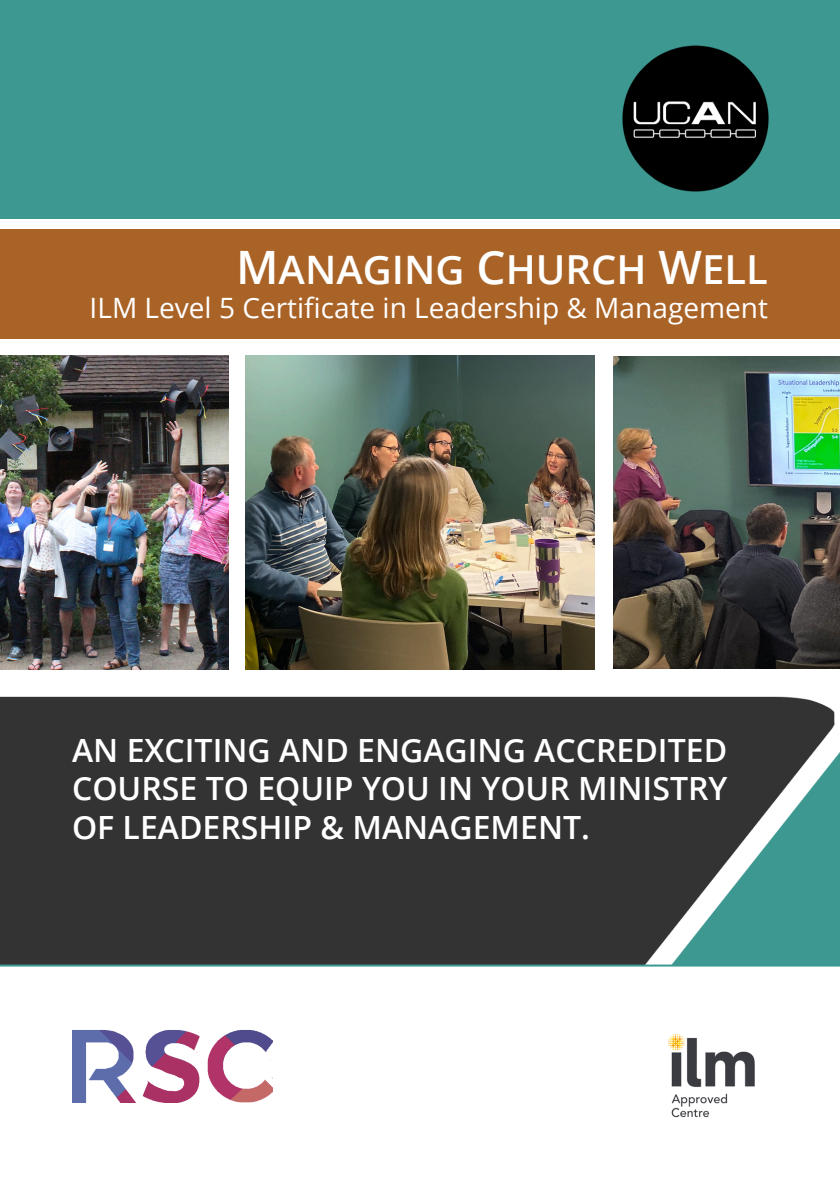
<style>
.page{position:relative;width:840px;height:1191px;background:#fff}
.page>*{position:absolute;margin:0;border:0;box-sizing:border-box;transform-origin:0 0}
.t1{font:600 40px "Open Sans";color:#fff}
.t2{font:600 32px/38.4px "Open Sans";color:#fff}
.t3{font:28px "Open Sans";color:#fff}
.s1{font-size:46px}
.s2{font-size:39.2px}
</style>
<div class="page">
<div style="left:0;top:0;width:839px;height:219px;background:#3c9890"></div>
<svg style="left:0;top:229px;width:839px;height:1px"></svg>
<div style="left:0;top:230px;width:839px;height:114px;background:#aa6327"></div>
<img style="left:668px;top:1034px;width:87px;height:84px">
<img style="left:72px;top:1030px;width:200px;height:72px">
<img style="left:620px;top:41px;width:150px;height:155px">
<svg style="left:0;top:696px;width:839px;height:270px;background:#3a4141"></svg>
<svg style="left:833px;top:696px;width:6px;height:27px"></svg>
<div style="left:0;top:340px;width:839px;height:353px;background:#fff"></div>
<img style="left:613px;top:357px;width:226px;height:312px">
<img style="left:0;top:356px;width:229px;height:313px">
<img style="left:246px;top:356px;width:347px;height:313px">
<p class="t1" style="left:236px;top:242px;width:533px"><span class="s1">M</span><span class="s2">ANAGING</span> <span class="s1">C</span>HURCH <span class="s1">W</span>ELL</p>
<p class="t3" style="left:90px;top:288px;width:679px">ILM Level 5 Certificate in Leadership &amp; Management</p>
<p class="t2" style="left:72px;top:730px;width:656px">AN EXCITING AND ENGAGING ACCREDITED<br>COURSE TO EQUIP YOU IN YOUR MINISTRY</p>
<p class="t2" style="left:72px;top:807px;width:519px">OF LEADERSHIP &amp; MANAGEMENT.</p>
</div>
